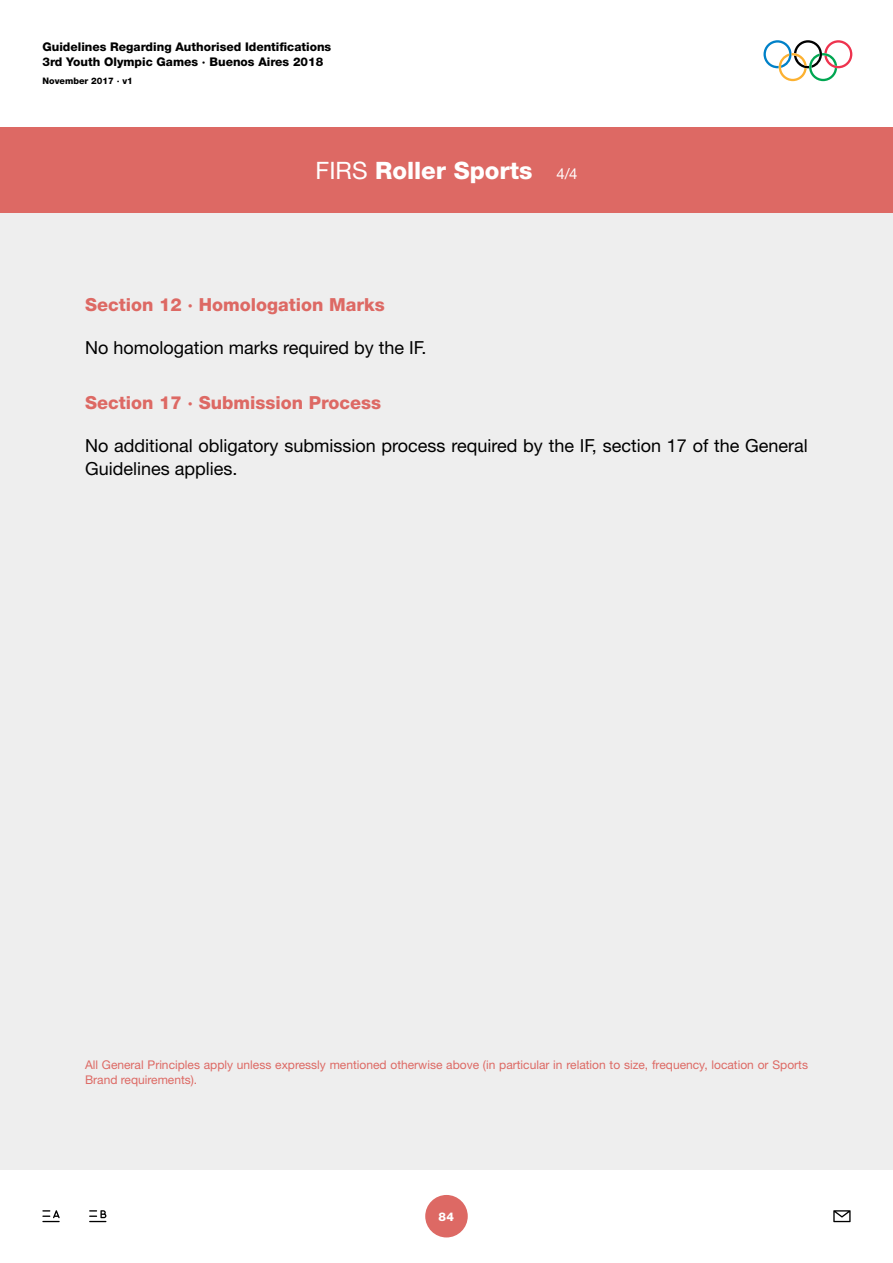
<style>
.page{position:relative;width:893px;height:1263px;background:#fff}
.page>*{position:absolute;margin:0;border:0;box-sizing:border-box;transform-origin:0 0}
.t1{font:800 24px "Helvetica Neue LT Std";color:#fff}
.Text{font:18px/22.5px "Helvetica Neue LT Std";color:#000}
.Text_Subtitle{font:800 18px "Helvetica Neue LT Std";color:#dd6964}
.Text-2{font:12px/15px "Helvetica Neue LT Std";color:#dd6964}
.t2{font:800 12px/15px "Helvetica Neue LT Std";color:#000}
.t3{font:800 12px "Helvetica Neue LT Std";color:#fff}
.t4{font:800 9px "Helvetica Neue LT Std";color:#000}
.s1{font-style:inherit}
.s2{font-weight:400}
.s3{font-weight:400;font-size:15px}
</style>
<div class="page">
<div style="left:0;top:128px;width:893px;height:85px;background:#dd6964"></div>
<div style="left:0;top:213px;width:893px;height:956px;background:#eee"></div>
<svg style="left:763px;top:40px;width:89px;height:41px"></svg>
<svg style="left:42px;top:1210px;width:18px;height:12px"></svg>
<svg style="left:89px;top:1210px;width:17px;height:12px"></svg>
<div style="left:425px;top:1195px;width:43px;height:42px;background:#dd6964;border-radius:50%"></div>
<svg style="left:833px;top:1210px;width:18px;height:12px"></svg>
<p class="t2" style="left:43px;top:39px;width:290px">Guidelines Regarding Authorised Identifications<br>3rd Youth Olympic Games · Buenos Aires 2018</p>
<p class="t4" style="left:43px;top:75px;width:92px">November 2017 <span class="s1">·</span> v1</p>
<p class="t1" style="left:316px;top:156px;width:263px"><span class="s2">FIRS</span> Roller Sports <span class="s3">4/4</span></p>
<p class="Text_Subtitle" style="left:85px;top:293px;width:301px">Section 12 · Homologation Marks</p>
<p class="Text" style="left:85px;top:336px;width:343px">No homologation marks required by the IF.</p>
<p class="Text_Subtitle" style="left:85px;top:392px;width:298px">Section 17 · Submission Process</p>
<p class="Text" style="left:85px;top:435px;width:724px">No additional obligatory submission process required by the IF, section 17 of the General<br>Guidelines applies.</p>
<p class="Text-2" style="left:85px;top:1057px;width:724px">All General Principles apply unless expressly mentioned otherwise above (in particular in relation to size, frequency, location or Sports<br>Brand requirements).</p>
<p class="t3" style="left:438px;top:1209px;width:17px">84</p>
</div>
